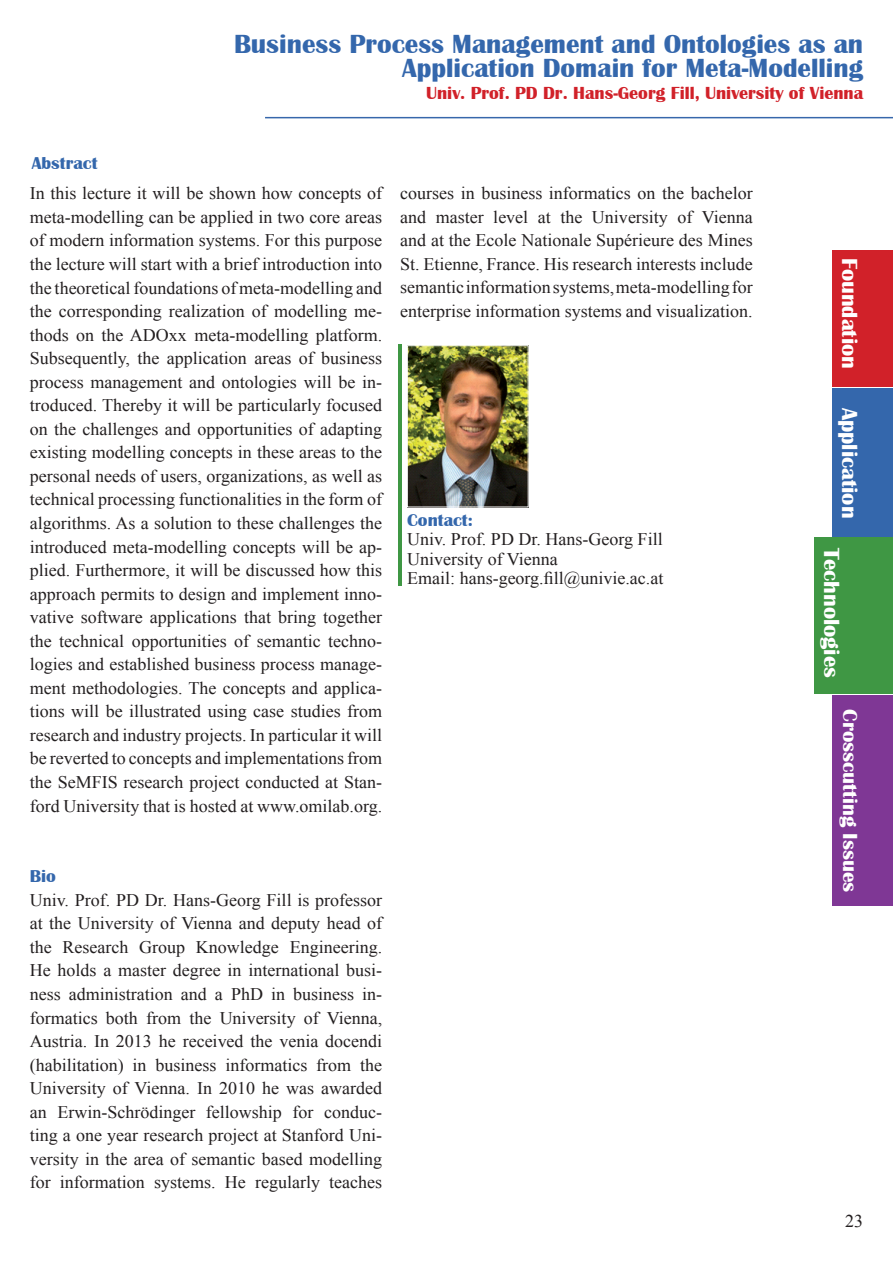
<style>
.page{position:relative;width:893px;height:1263px;background:#fff}
.page>*{position:absolute;margin:0;border:0;box-sizing:border-box;transform-origin:0 0}
.t1{font:700 27px/24px "Britannic";color:#3467ac;text-align:right}
.t2{font:700 22.5px "Britannic";color:#fff}
.t3{font:700 21px "Britannic";color:#fff}
.t4{font:700 18px "Britannic";color:#d12129}
.t5{font:18px "Times New Roman";color:#231f20}
.t6{font:17.7px/23.5px "Times New Roman";color:#231f20;text-align:justify}
.t7{font:700 17.7px "Britannic";color:#3467ac}
</style>
<div class="page">
<div style="left:832px;top:695px;width:61px;height:211px;background:#7f3795"></div>
<div style="left:832px;top:250px;width:61px;height:137px;background:#d12129"></div>
<div style="left:832px;top:388px;width:61px;height:148px;background:#3467ac"></div>
<div style="left:815px;top:538px;width:78px;height:156px;background:#3f9744"></div>
<hr style="left:265px;top:117px;width:628px;height:1px;background:#3667ab">
<hr style="left:398px;top:344px;width:3px;height:242px;background:#3f9744">
<img style="left:409px;top:347px;width:117px;height:158px">
<div style="left:407px;top:345px;width:121px;height:162px;border:1px solid #fff"></div>
<p class="t7" style="left:32px;top:153px;width:67px">Abstract</p>
<h1 class="t1" style="left:234px;top:33px;width:631px">Business Process Management and Ontologies as an<br>Application Domain for Meta-Modelling</h1>
<p class="t4" style="left:426px;top:83px;width:439px">Univ. Prof. PD Dr. Hans-Georg Fill, University of Vienna</p>
<p class="t6" style="left:30px;top:181px;width:354px">In this lecture it will be shown how concepts of meta-modelling can be applied in two core areas of modern information systems. For this purpose the lecture will start with a brief introduction into the theoretical foundations of meta-modelling and the corresponding realization of modelling me&shy;thods on the ADOxx meta-modelling platform.<br>Subsequently, the application areas of business process management and ontologies will be in&shy;troduced. Thereby it will be particularly focused on the challenges and opportunities of adapting existing modelling concepts in these areas to the personal needs of users, organizations, as well as technical processing functionalities in the form of algorithms. As a solution to these challenges the introduced meta-modelling concepts will be ap&shy;plied. Furthermore, it will be discussed how this approach permits to design and implement inno&shy;vative software applications that bring together the technical opportunities of semantic techno&shy;logies and established business process manage&shy;ment methodologies. The concepts and applica&shy;tions will be illustrated using case studies from research and industry projects. In particular it will be reverted to concepts and implementations from the SeMFIS research project conducted at Stan&shy;ford University that is hosted at www.omilab.org.</p>
<p class="t6" style="left:400px;top:181px;width:354px">courses in business informatics on the bachelor and master level at the University of Vienna and at the Ecole Nationale Supérieure des Mines St. Etienne, France. His research interests include semantic information systems, meta-modelling for enterprise information systems and visualization.</p>
<p class="t7" style="left:407px;top:510px;width:67px">Contact:</p>
<p class="t6" style="left:407px;top:529px;width:258px;line-height:19.5px;text-align:left">Univ. Prof. PD Dr. Hans-Georg Fill<br>University of Vienna<br>Email: hans-georg.fill@univie.ac.at</p>
<p class="t7" style="left:30px;top:866px;width:28px">Bio</p>
<p class="t6" style="left:30px;top:888px;width:354px">Univ. Prof. PD Dr. Hans-Georg Fill is professor at the University of Vienna and deputy head of the Research Group Knowledge Engineering.<br>He holds a master degree in international busi&shy;ness administration and a PhD in business in&shy;formatics both from the University of Vienna, Austria. In 2013 he received the venia docendi (habilitation) in business informatics from the University of Vienna. In 2010 he was awarded an Erwin-Schrödinger fellowship for conduc&shy;ting a one year research project at Stanford Uni&shy;versity in the area of semantic based modelling for information systems. He regularly teaches</p>
<p class="t2" style="left:862px;top:258px;width:113px;rotate:90deg">Foundation</p>
<p class="t2" style="left:862px;top:408px;width:112px;rotate:90deg">Application</p>
<p class="t2" style="left:844px;top:547px;width:132px;rotate:90deg">Technologies</p>
<p class="t3" style="left:862px;top:709px;width:185px;rotate:90deg">Crosscutting Issues</p>
<p class="t5" style="left:845px;top:1209px;width:19px">23</p>
</div>
